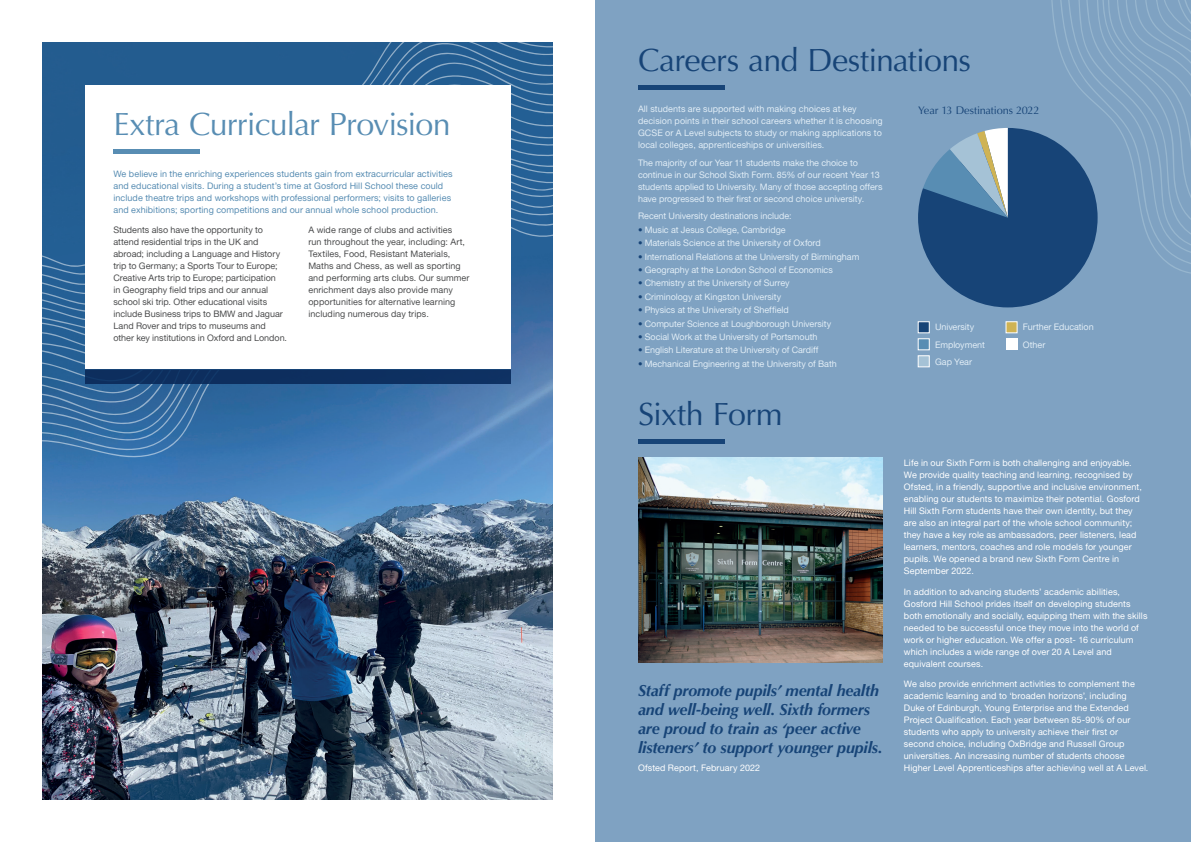
<style>
.page{position:relative;width:1191px;height:842px;background:#fff}
.page>*{position:absolute;margin:0;border:0;box-sizing:border-box;transform-origin:0 0}
.t1{font:32.2px "Optima";letter-spacing:-.02em;color:#174477}
.t2{font:32.2px "Optima";letter-spacing:-.03em;color:#588db3}
.t3{font:italic 700 16px/19.2px "Optima";letter-spacing:-.015em;color:#174477}
.t4{font:11px "Optima";letter-spacing:-.015em;color:#174477}
.t5{font:9px/12px "Alte Haas Grotesk";letter-spacing:.01em;color:#fff}
.t6{font:9px/12px "Alte Haas Grotesk";letter-spacing:-.005em;color:#e1edf6}
.t7{font:9px/12px "Alte Haas Grotesk";color:#4b4c4d}
.t8{font:9px/12px "Alte Haas Grotesk";letter-spacing:.01em;color:#588db3}
.s1{color:#174477}
</style>
<div class="page">
<img style="left:43px;top:43px;width:510px;height:756px">
<svg style="left:42px;top:384px;width:241px;height:85px;background:#3773ae"></svg>
<svg style="left:42px;top:197px;width:227px;height:263px;background:#356da2"></svg>
<svg style="left:282px;top:42px;width:15px;height:43px"></svg>
<svg style="left:300px;top:42px;width:19px;height:43px"></svg>
<svg style="left:319px;top:42px;width:234px;height:18px;background:#2e6495"></svg>
<svg style="left:323px;top:52px;width:230px;height:8px;background:#2f6596"></svg>
<svg style="left:315px;top:60px;width:238px;height:25px;background:#2e6496"></svg>
<svg style="left:320px;top:73px;width:233px;height:12px;background:#2f6697"></svg>
<svg style="left:326px;top:82px;width:227px;height:13px"></svg>
<svg style="left:510px;top:95px;width:43px;height:176px;background:#356c9d"></svg>
<div style="left:595px;top:0;width:596px;height:842px;background:#7fa2c2"></div>
<div style="left:918px;top:322px;width:11px;height:11px;background:#174477"></div>
<div style="left:918px;top:339px;width:11px;height:11px;background:#588db3;border:1px solid #fff"></div>
<div style="left:918px;top:356px;width:11px;height:11px;background:#a5c2d6;border:1px solid #fff"></div>
<div style="left:1006px;top:322px;width:11px;height:11px;background:#cfb354;border:1px solid #fff"></div>
<div style="left:1006px;top:339px;width:11px;height:11px;background:#fff"></div>
<hr style="left:638px;top:439px;width:87px;height:4px;background:#174477">
<hr style="left:638px;top:85px;width:87px;height:4px;background:#174477">
<img style="left:638px;top:457px;width:244px;height:205px">
<div style="left:85px;top:85px;width:425px;height:284px;background:#fff"></div>
<hr style="left:113px;top:150px;width:87px;height:4px;background:#588db3">
<svg style="left:918px;top:0;width:273px;height:307px"></svg>
<div style="left:85px;top:369px;width:425px;height:15px;background:#0d2f5f"></div>
<h1 class="t2" style="left:113px;top:106px;width:339px">Extra Curricular Provision</h1>
<p class="t8" style="left:113px;top:167px;width:341px">We believe in the enriching experiences students gain from extracurricular activities and educational visits. During a student’s time at Gosford Hill School these could include theatre trips and workshops with professional performers; visits to galleries and exhibitions; sporting competitions and our annual whole school production.</p>
<p class="t7" style="left:113px;top:224px;width:175px">Students also have the opportunity to attend residential trips in the UK and abroad; including a Language and History trip to Germany; a Sports Tour to Europe; Creative Arts trip to Europe; participation<br>in Geography field trips and our annual school ski trip. Other educational visits include Business trips to BMW and Jaguar Land Rover and trips to museums and other key institutions in Oxford and London.</p>
<p class="t7" style="left:308px;top:224px;width:163px">A wide range of clubs and activities<br>run throughout the year, including: Art, Textiles, Food, Resistant Materials, Maths and Chess, as well as sporting and performing arts clubs. Our summer enrichment days also provide many opportunities for alternative learning including numerous day trips.</p>
<h1 class="t1" style="left:638px;top:41px;width:334px">Careers and Destinations</h1>
<p class="t6" style="left:638px;top:103px;width:246px">All students are supported with making choices at key decision points in their school careers whether it is choosing GCSE or A Level subjects to study or making applications to local colleges, apprenticeships or universities.</p>
<p class="t6" style="left:638px;top:156px;width:246px">The majority of our Year 11 students make the choice to continue in our School Sixth Form. 85% of our recent Year 13 students applied to University. Many of those accepting offers have progressed to their first or second choice university.</p>
<p class="t6" style="left:638px;top:210px;width:155px">Recent University destinations include:</p>
<p class="t6" style="left:638px;top:223px;width:149px"><span class="s1">•</span> Music at Jesus College, Cambridge</p>
<p class="t6" style="left:638px;top:237px;width:184px"><span class="s1">•</span> Materials Science at the University of Oxford</p>
<p class="t6" style="left:638px;top:250px;width:223px"><span class="s1">•</span> International Relations at the University of Birmingham</p>
<p class="t6" style="left:638px;top:264px;width:196px"><span class="s1">•</span> Geography at the London School of Economics</p>
<p class="t6" style="left:638px;top:277px;width:153px"><span class="s1">•</span> Chemistry at the University of Surrey</p>
<p class="t6" style="left:638px;top:290px;width:145px"><span class="s1">•</span> Criminology at Kingston University</p>
<p class="t6" style="left:638px;top:304px;width:152px"><span class="s1">•</span> Physics at the University of Sheffield</p>
<p class="t6" style="left:638px;top:317px;width:195px"><span class="s1">•</span> Computer Science at Loughborough University</p>
<p class="t6" style="left:638px;top:331px;width:181px"><span class="s1">•</span> Social Work at the University of Portsmouth</p>
<p class="t6" style="left:638px;top:344px;width:182px"><span class="s1">•</span> English Literature at the University of Cardiff</p>
<p class="t6" style="left:638px;top:358px;width:200px"><span class="s1">•</span> Mechanical Engineering at the University of Bath</p>
<h1 class="t1" style="left:638px;top:395px;width:146px">Sixth Form</h1>
<h2 class="t3" style="left:638px;top:681px;width:246px">Staff promote pupils’ mental health and well-being well. Sixth formers are proud to train as ‘peer active listeners’ to support younger pupils.</h2>
<p class="t5" style="left:638px;top:762px;width:124px">Ofsted Report, February 2022</p>
<p class="t4" style="left:918px;top:103px;width:123px">Year 13 Destinations 2022</p>
<p class="t6" style="left:935px;top:319px;width:51px;line-height:17px">University<br>Employment<br>Gap Year</p>
<p class="t6" style="left:1023px;top:319px;width:72px;line-height:17px">Further Education<br>Other</p>
<p class="t5" style="left:904px;top:457px;width:239px">Life in our Sixth Form is both challenging and enjoyable.<br>We provide quality teaching and learning, recognised by Ofsted, in a friendly, supportive and inclusive environment, enabling our students to maximize their potential. Gosford Hill Sixth Form students have their own identity, but they are also an integral part of the whole school community; they have a key role as ambassadors, peer listeners, lead learners, mentors, coaches and role models for younger pupils. We opened a brand new Sixth Form Centre in September 2022.</p>
<p class="t5" style="left:904px;top:585px;width:245px">In addition to advancing students’ academic abilities, Gosford Hill School prides itself on developing students both emotionally and socially, equipping them with the skills needed to be successful once they move into the world of work or higher education. We offer a post- 16 curriculum which includes a wide range of over 20 A Level and equivalent courses.</p>
<p class="t5" style="left:904px;top:678px;width:246px">We also provide enrichment activities to complement the academic learning and to ‘broaden horizons’, including Duke of Edinburgh, Young Enterprise and the Extended Project Qualification. Each year between 85-90% of our students who apply to university achieve their first or second choice, including OxBridge and Russell Group universities. An increasing number of students choose Higher Level Apprenticeships after achieving well at A Level.</p>
</div>
